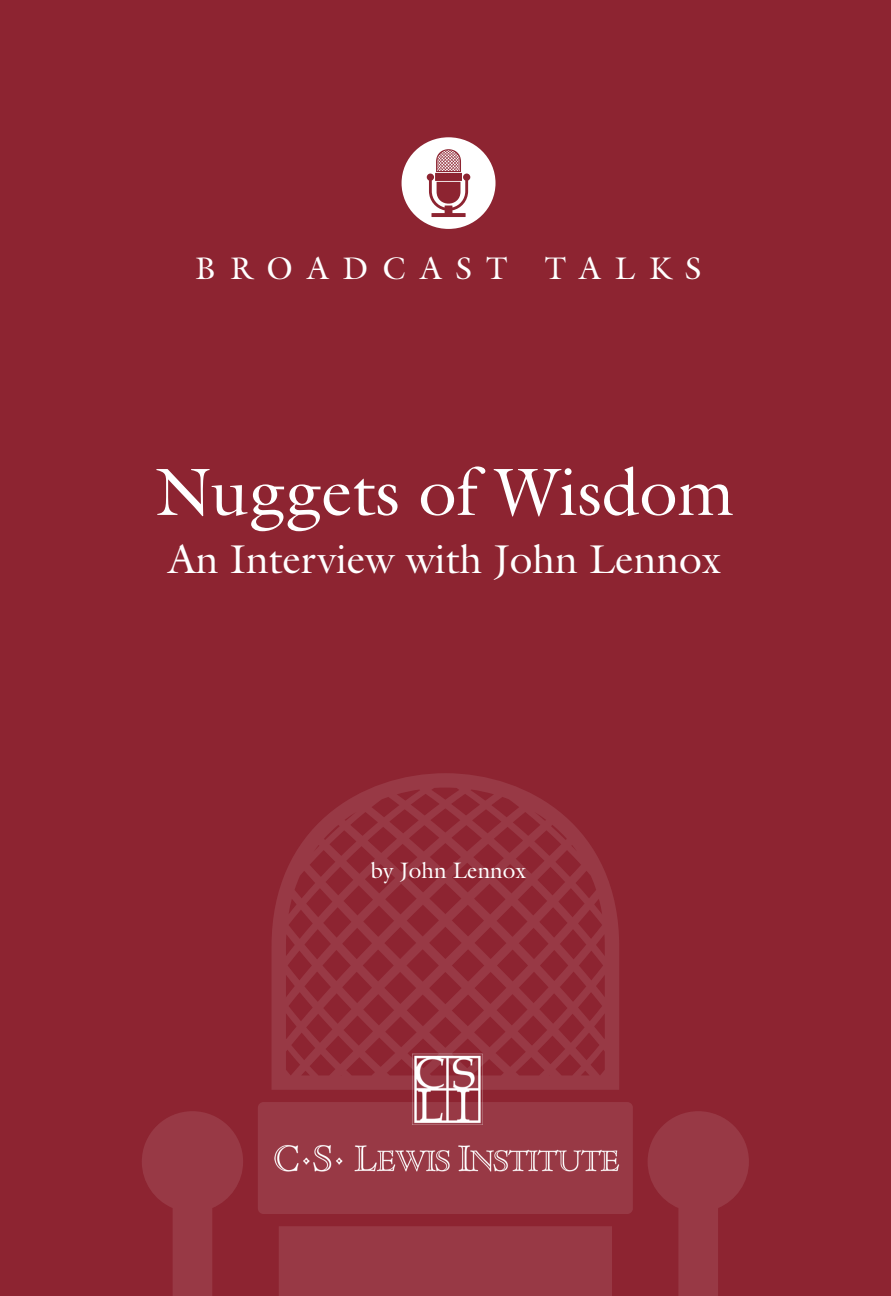
<style>
.page{position:relative;width:891px;height:1296px;background:#8d2431}
.page>*{position:absolute;margin:0;border:0;box-sizing:border-box;transform-origin:0 0}
.galliardBody{font:67.5px "Galliard";color:#fff}
.galliardBody-2{font:40.5px "Galliard";color:#fff}
.Bodytext{font:31.5px "Galliard";letter-spacing:.45em;color:#fff}
.Bodytext-2{font:22.5px "Galliard";color:#fff}
</style>
<div class="page">
<div style="left:258px;top:1102px;width:375px;height:112px;background:#983945;border-radius:6px"></div>
<svg style="left:142px;top:1111px;width:607px;height:185px;fill:#983945"></svg>
<svg style="left:272px;top:773px;width:347px;height:317px;fill:#94323e"></svg>
<img style="left:411px;top:1054px;width:72px;height:72px">
<div style="left:402px;top:137px;width:94px;height:92px;background:#fff;border-radius:50%"></div>
<svg style="left:427px;top:149px;width:43px;height:68px"></svg>
<img style="left:270px;top:1140px;width:352px;height:36px">
<p class="Bodytext" style="left:195px;top:249px;width:508px">BROADCAST TALKS</p>
<p class="galliardBody" style="left:155px;top:450px;width:580px">Nuggets of Wisdom</p>
<p class="galliardBody-2" style="left:168px;top:534px;width:554px">An Interview with John Lennox</p>
<p class="Bodytext-2" style="left:371px;top:856px;width:157px">by John Lennox</p>
</div>
